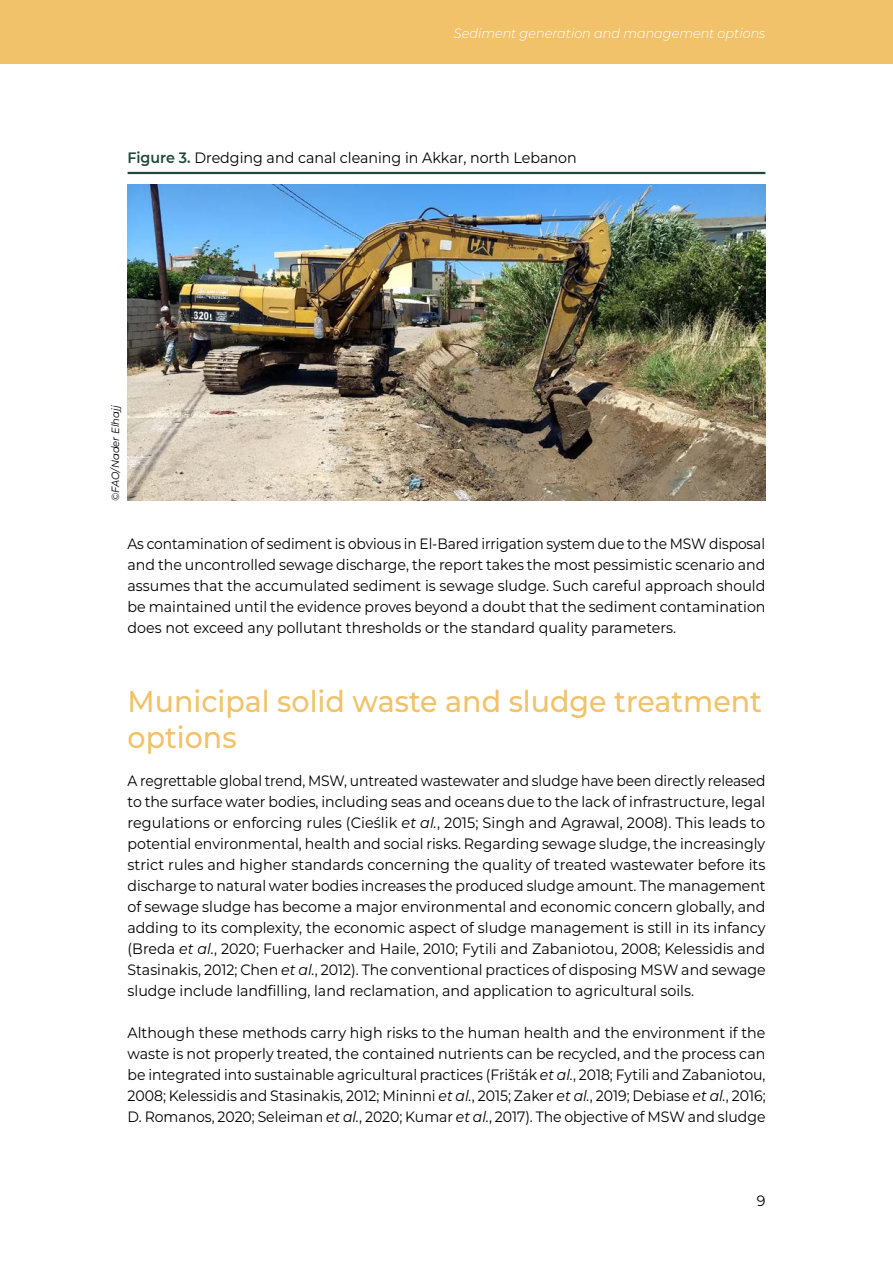
<style>
.page{position:relative;width:893px;height:1263px;background:#fff}
.page>*{position:absolute;margin:0;border:0;box-sizing:border-box;transform-origin:0 0}
.t1{font:500 30px/36px "Montserrat";color:#f1c26a;scale:.95 1}
.t2{font:100 15px/21px "Montserrat";color:#000;text-align:justify;scale:.92 1}
.t3{font:100 15px/21px "Montserrat";color:#000;text-align:justify;scale:.95 1}
.t4{font:italic 100 13.5px "Montserrat";color:#fff;scale:.95 1}
.t5{font:italic 100 10.5px "Montserrat";color:#000;scale:.95 1}
.s1{font-weight:600;color:#22473b}
.s2{font-style:italic}
</style>
<div class="page">
<div style="left:0;top:0;width:893px;height:64px;background:#f1c26a"></div>
<img style="left:128px;top:185px;width:637px;height:316px">
<hr style="left:128px;top:172px;width:637px;height:2px;background:#22473b">
<p class="t4" style="left:454px;top:25px;width:329px">Sediment generation and management options</p>
<p class="t3" style="left:128px;top:147px;width:474px"><span class="s1">Figure 3.</span> Dredging and canal cleaning in Akkar, north Lebanon</p>
<p class="t5" style="left:108px;top:501px;width:104px;rotate:-90deg">©FAO/Nader Elhajj</p>
<p class="t2" style="left:128px;top:533px;width:695px">As contamination of sediment is obvious in El-Bared irrigation system due to the MSW disposal and the uncontrolled sewage discharge, the report takes the most pessimistic scenario and assumes that the accumulated sediment is sewage sludge. Such careful approach should be maintained until the evidence proves beyond a doubt that the sediment contamination does not exceed any pollutant thresholds or the standard quality parameters.</p>
<h1 class="t1" style="left:128px;top:682px;width:669px">Municipal solid waste and sludge treatment options</h1>
<p class="t2" style="left:128px;top:770px;width:695px">A regrettable global trend, MSW, untreated wastewater and sludge have been directly released to the surface water bodies, including seas and oceans due to the lack of infrastructure, legal regulations or enforcing rules (Cieślik <span class="s2">et al.</span>, 2015; Singh and Agrawal, 2008). This leads to potential environmental, health and social risks. Regarding sewage sludge, the increasingly strict rules and higher standards concerning the quality of treated wastewater before its discharge to natural water bodies increases the produced sludge amount. The management of sewage sludge has become a major environmental and economic concern globally, and adding to its complexity, the economic aspect of sludge management is still in its infancy (Breda <span class="s2">et al.</span>, 2020; Fuerhacker and Haile, 2010; Fytili and Zabaniotou, 2008; Kelessidis and Stasinakis, 2012; Chen <span class="s2">et al.</span>, 2012). The conventional practices of disposing MSW and sewage sludge include landfilling, land reclamation, and application to agricultural soils.</p>
<p class="t3" style="left:128px;top:1022px;width:673px">Although these methods carry high risks to the human health and the environment if the waste is not properly treated, the contained nutrients can be recycled, and the process can be integrated into sustainable agricultural practices (Frišták <span class="s2">et al.</span>, 2018; Fytili and Zabaniotou, 2008; Kelessidis and Stasinakis, 2012; Mininni <span class="s2">et al.</span>, 2015; Zaker <span class="s2">et al.</span>, 2019; Debiase <span class="s2">et al.</span>, 2016; D. Romanos, 2020; Seleiman <span class="s2">et al.</span>, 2020; Kumar <span class="s2">et al.</span>, 2017). The objective of MSW and sludge</p>
<p class="t3" style="left:757px;top:1190px;width:11px">9</p>
</div>
